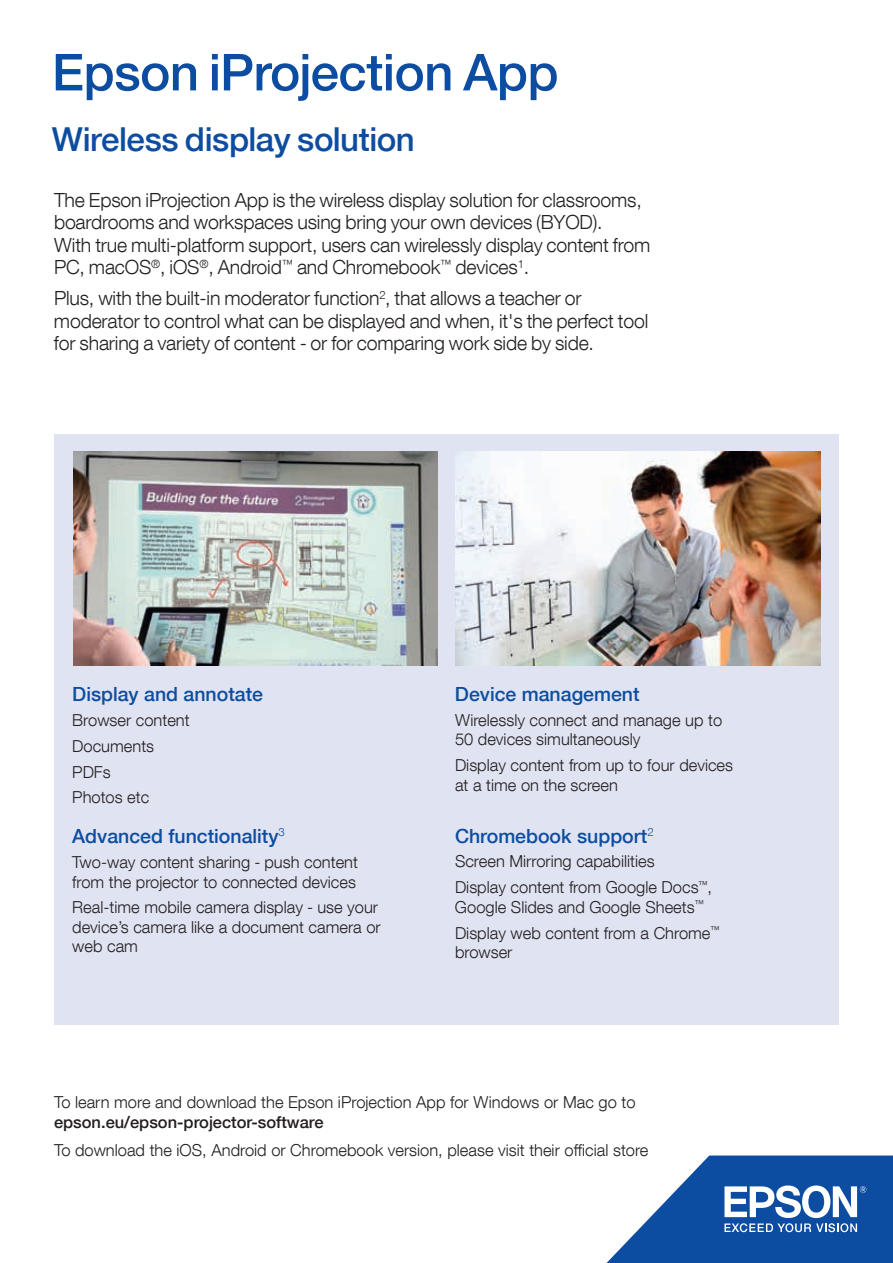
<style>
.page{position:relative;width:893px;height:1263px;background:#fff}
.page>*{position:absolute;margin:0;border:0;box-sizing:border-box;transform-origin:0 0}
.t1{font:500 51px "Helvetica Neue LT Com";letter-spacing:-.01em;color:#0d4da1}
.t2{font:500 33px "Helvetica Neue LT Com";letter-spacing:-.01em;color:#0d4da1}
.t3{font:300 19.5px/22.5px "Helvetica Neue LT Com";letter-spacing:-.01em;color:#231f20}
.t4{font:500 19.5px "Helvetica Neue LT Com";color:#0d4da1}
.t5{font:300 16.5px/25.8px "Helvetica Neue LT Com";color:#231f20}
.t6{font:500 16.5px "Helvetica Neue LT Com";color:#231f20}
</style>
<div class="page">
<div style="left:54px;top:434px;width:785px;height:591px;background:#e0e4f2"></div>
<img style="left:456px;top:452px;width:365px;height:213px">
<img style="left:73px;top:452px;width:364px;height:213px">
<svg style="left:606px;top:1155px;width:287px;height:108px"></svg>
<h1 class="t1" style="left:52px;top:42px;width:508px">Epson iProjection App</h1>
<h2 class="t2" style="left:52px;top:120px;width:364px">Wireless display solution</h2>
<p class="t3" style="left:54px;top:188px;width:598px">The Epson iProjection App is the wireless display solution for classrooms, boardrooms and workspaces using bring your own devices (BYOD).<br>With true multi-platform support, users can wirelessly display content from PC, macOS<sup>®</sup>, iOS<sup>®</sup>, Android<sup>™</sup> and Chromebook<sup>™</sup> devices<sup>1</sup>.</p>
<p class="t3" style="left:54px;top:287px;width:596px">Plus, with the built-in moderator function<sup>2</sup>, that allows a teacher or moderator to control what can be displayed and when, it's the perfect tool for sharing a variety of content - or for comparing work side by side.</p>
<p class="t4" style="left:72px;top:682px;width:192px">Display and annotate</p>
<p class="t4" style="left:455px;top:682px;width:186px">Device management</p>
<p class="t5" style="left:72px;top:707px;width:119px">Browser content<br>Documents<br>PDFs<br>Photos etc</p>
<p class="t5" style="left:455px;top:710px;width:269px;line-height:19.5px">Wirelessly connect and manage up to<br>50 devices simultaneously</p>
<p class="t5" style="left:455px;top:755px;width:280px;line-height:19.5px">Display content from up to four devices at a time on the screen</p>
<p class="t4" style="left:72px;top:824px;width:214px">Advanced functionality<sup>3</sup></p>
<p class="t4" style="left:455px;top:824px;width:200px">Chromebook support<sup>2</sup></p>
<p class="t5" style="left:72px;top:852px;width:287px;line-height:19.5px">Two-way content sharing - push content from the projector to connected devices</p>
<p class="t5" style="left:72px;top:897px;width:310px;line-height:19.5px">Real-time mobile camera display - use your device’s camera like a document camera or web cam</p>
<p class="t5" style="left:455px;top:848px;width:258px">Screen Mirroring capabilities<br>Display content from Google Docs<sup>™</sup>,</p>
<p class="t5" style="left:455px;top:894px;width:266px">Google Slides and Google Sheets<sup>™<br></sup>Display web content from a Chrome<sup>™</sup></p>
<p class="t5" style="left:455px;top:939px;width:59px">browser</p>
<p class="t5" style="left:54px;top:1089px;width:583px">To learn more and download the Epson iProjection App for Windows or Mac go to</p>
<p class="t6" style="left:54px;top:1112px;width:271px">epson.eu/epson-projector-software</p>
<p class="t5" style="left:54px;top:1136px;width:596px">To download the iOS, Android or Chromebook version, please visit their official store</p>
</div>
